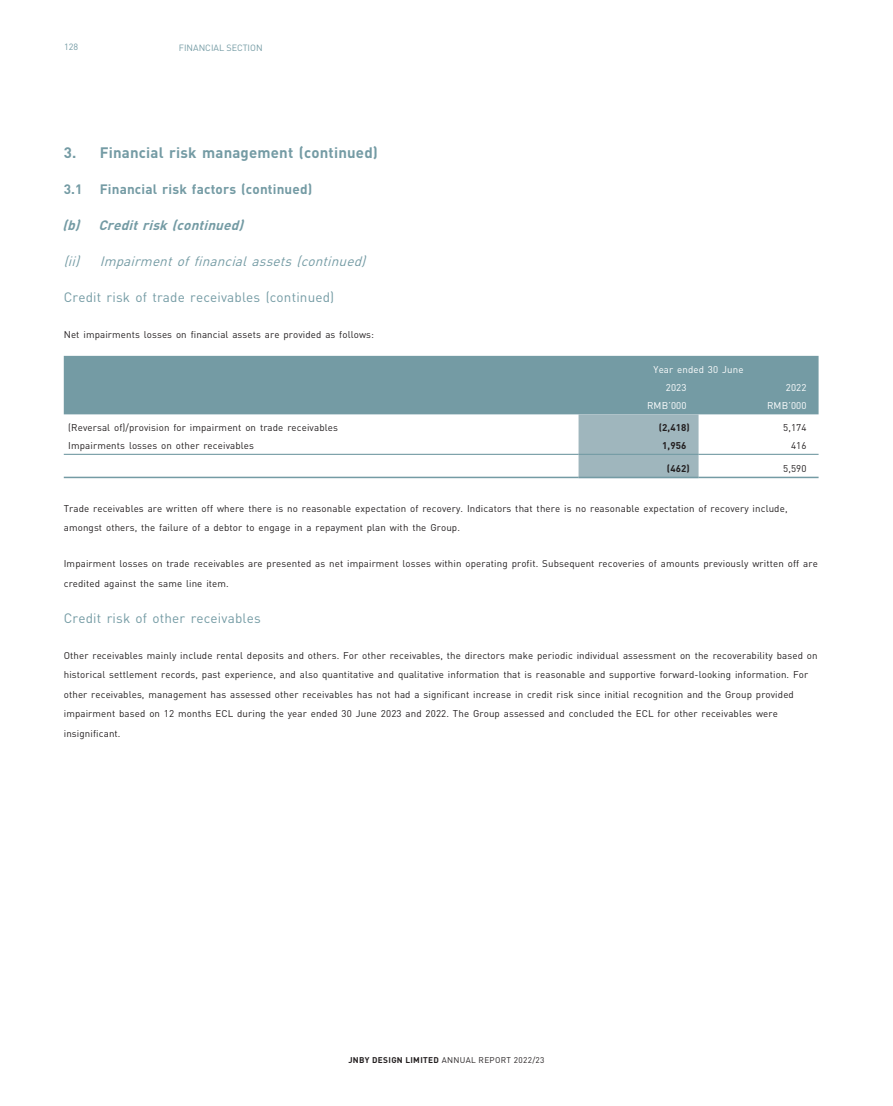
<style>
.page{position:relative;width:893px;height:1106px;background:#fff}
.page>*{position:absolute;margin:0;border:0;box-sizing:border-box;transform-origin:0 0}
._03_H1{font:700 15px "DIN Pro";letter-spacing:.01em;color:#749ba4}
._06a_______H5{font:13.5px "DIN Pro";letter-spacing:.01em;color:#749ba4}
._06_______H4{font:italic 13.5px "DIN Pro";color:#749ba4}
._04___H2{font:700 13.5px "DIN Pro";letter-spacing:.01em;color:#749ba4}
._05_____H3{font:italic 700 13.5px "DIN Pro";color:#749ba4}
._01_Body_Text{font:9.75px/19.5px "DIN Pro";letter-spacing:.01em;color:#231f20}
._15_Table_Stub{font:9.75px "DIN Pro";letter-spacing:.01em;color:#231f20}
._01_Body_Text-2{font:9.75px "DIN Pro";letter-spacing:.01em;color:#fff}
._01_Body_Text-3{font:700 9.75px "DIN Pro";letter-spacing:.01em;color:#231f20}
.t1{font:9px "DIN Pro";color:#749ba4}
.t2{font:8.25px "DIN Pro";letter-spacing:.04em;color:#231f20}
.s1{font-weight:700}
</style>
<div class="page">
<div style="left:64px;top:356px;width:755px;height:58px;background:#749ba4"></div>
<div style="left:579px;top:414px;width:120px;height:62px;background:#9fb6bd"></div>
<hr style="left:64px;top:454px;width:515px;height:1px;background:#749ba4">
<hr style="left:579px;top:454px;width:120px;height:1px;background:#749ba4">
<hr style="left:699px;top:454px;width:120px;height:1px;background:#749ba4">
<hr style="left:64px;top:476px;width:515px;height:2px;background:#749ba4">
<hr style="left:579px;top:476px;width:120px;height:2px;background:#749ba4">
<hr style="left:699px;top:476px;width:120px;height:2px;background:#749ba4">
<p class="t1" style="left:64px;top:41px;width:16px">128</p>
<p class="t1" style="left:179px;top:41px;width:85px">FINANCIAL SECTION</p>
<p class="_03_H1" style="left:64px;top:142px;width:316px">3. Financial risk management (continued)</p>
<p class="_04___H2" style="left:64px;top:180px;width:20px">3.1</p>
<p class="_04___H2" style="left:100px;top:180px;width:214px">Financial risk factors (continued)</p>
<p class="_05_____H3" style="left:62px;top:216px;width:187px">(b) Creditrisk(continued)</p>
<p class="_06_______H4" style="left:64px;top:252px;width:308px">(ii) Impairmentoffinancialassets(continued)</p>
<p class="_06a_______H5" style="left:64px;top:288px;width:272px">Credit risk of trade receivables (continued)</p>
<p class="_01_Body_Text" style="left:64px;top:324px;width:312px">Net impairments losses on financial assets are provided as follows:</p>
<p class="_01_Body_Text-2" style="left:653px;top:362px;width:91px">Year ended 30 June</p>
<p class="_01_Body_Text-2" style="left:666px;top:380px;width:22px">2023</p>
<p class="_01_Body_Text-2" style="left:786px;top:380px;width:22px">2022</p>
<p class="_01_Body_Text-2" style="left:647px;top:398px;width:41px">RMB’000</p>
<p class="_01_Body_Text-2" style="left:767px;top:398px;width:41px">RMB’000</p>
<p class="_15_Table_Stub" style="left:68px;top:421px;width:271px">(Reversal of)/provision for impairment on trade receivables</p>
<p class="_01_Body_Text-3" style="left:659px;top:421px;width:33px">(2,418)</p>
<p class="_01_Body_Text" style="left:783px;top:417px;width:25px">5,174</p>
<p class="_15_Table_Stub" style="left:68px;top:439px;width:187px">Impairments losses on other receivables</p>
<p class="_01_Body_Text-3" style="left:662px;top:439px;width:26px">1,956</p>
<p class="_01_Body_Text" style="left:791px;top:435px;width:17px">416</p>
<p class="_01_Body_Text-3" style="left:667px;top:461px;width:24px">(462)</p>
<p class="_01_Body_Text" style="left:783px;top:458px;width:25px">5,590</p>
<p class="_01_Body_Text" style="left:64px;top:498px;width:725px">Trade receivables are written off where there is no reasonable expectation of recovery. Indicators that there is no reasonable expectation of recovery include, amongst others, the failure of a debtor to engage in a repayment plan with the Group.</p>
<p class="_01_Body_Text" style="left:64px;top:553px;width:755px">Impairment losses on trade receivables are presented as net impairment losses within operating profit. Subsequent recoveries of amounts previously written off are credited against the same line item.</p>
<p class="_06a_______H5" style="left:64px;top:608px;width:198px">Credit risk of other receivables</p>
<p class="_01_Body_Text" style="left:64px;top:645px;width:755px">Other receivables mainly include rental deposits and others. For other receivables, the directors make periodic individual assessment on the recoverability based on historical settlement records, past experience, and also quantitative and qualitative information that is reasonable and supportive forward-looking information. For other receivables, management has assessed other receivables has not had a significant increase in credit risk since initial recognition and the Group provided impairment based on 12 months ECL during the year ended 30 June 2023 and 2022. The Group assessed and concluded the ECL for other receivables were insignificant.</p>
<p class="t2" style="left:348px;top:1054px;width:198px"><span class="s1">JNBY DESIGN LIMITED</span> ANNUAL REPORT 2022/23</p>
</div>
